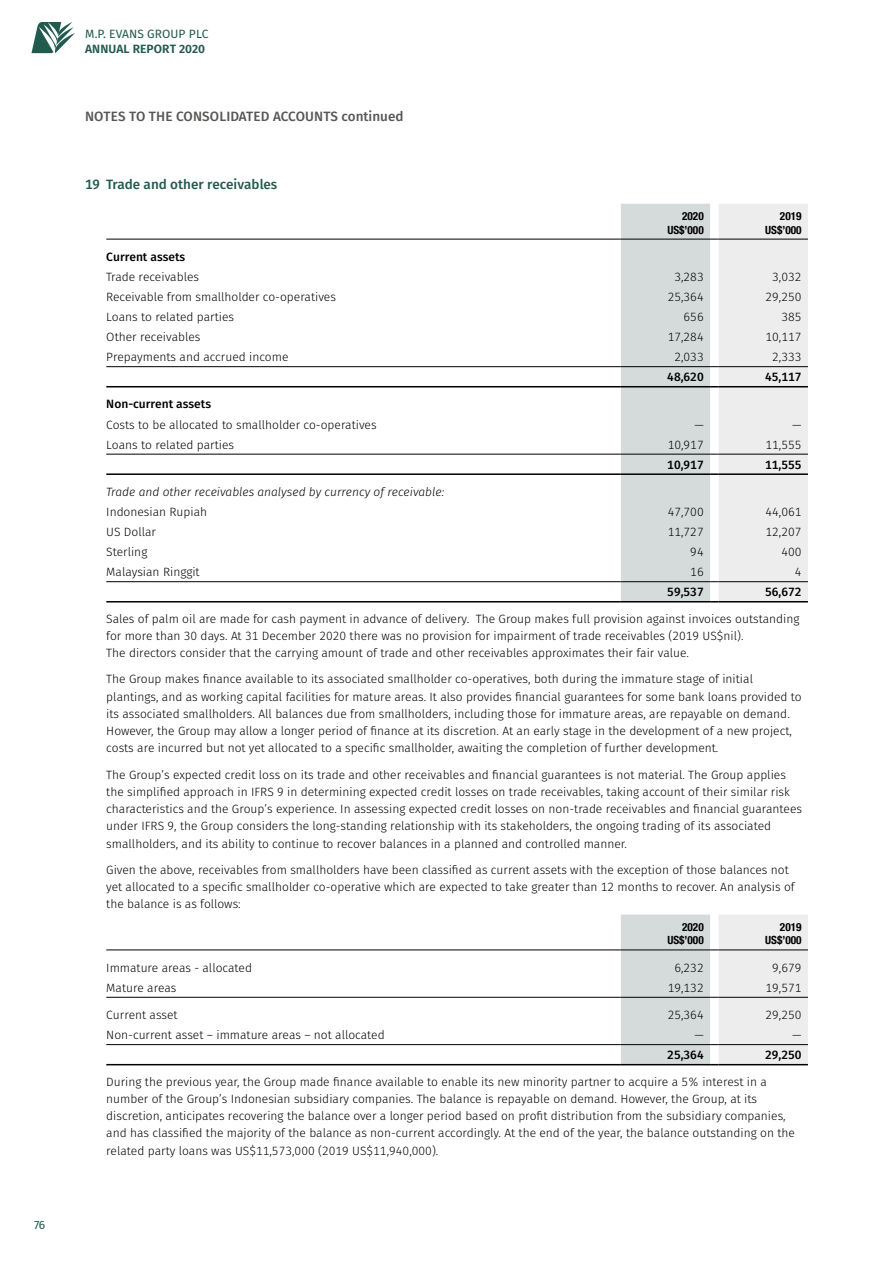
<style>
.page{position:relative;width:893px;height:1263px;background:#fff}
.page>*{position:absolute;margin:0;border:0;box-sizing:border-box;transform-origin:0 0}
.t1{font:500 13.5px "Fira Sans";color:#575756}
.t2{font:500 13.5px "Fira Sans";color:#215b4e}
.t3{font:300 12px/17.2px "Fira Sans";color:#000}
.t4{font:500 12px "Fira Sans";color:#000}
.t5{font:italic 300 12px "Fira Sans";color:#000}
.t6{font:12px "Fira Sans";letter-spacing:.01em;color:#215b4e}
.t7{font:600 12px "Fira Sans";letter-spacing:.01em;color:#215b4e}
.t8{font:700 condensed 11.25px/13.5px "Helvetica Neue";color:#000;text-align:right}
</style>
<div class="page">
<svg style="left:31px;top:22px;width:44px;height:31px"></svg>
<hr style="left:106px;top:239px;width:515px;height:1px;background:#000">
<hr style="left:106px;top:386px;width:515px;height:1px;background:#000">
<hr style="left:106px;top:473px;width:515px;height:2px;background:#000">
<hr style="left:106px;top:366px;width:515px;height:1px;background:#000">
<hr style="left:106px;top:454px;width:515px;height:1px;background:#000">
<hr style="left:106px;top:601px;width:515px;height:1px;background:#000">
<hr style="left:106px;top:581px;width:515px;height:1px;background:#000">
<svg style="left:621px;top:204px;width:187px;height:398px;background:#dde0e0"></svg>
<hr style="left:719px;top:581px;width:89px;height:1px;background:#000">
<hr style="left:106px;top:949px;width:515px;height:1px;background:#000">
<hr style="left:106px;top:1064px;width:515px;height:1px;background:#000">
<hr style="left:106px;top:1044px;width:515px;height:1px;background:#000">
<hr style="left:106px;top:997px;width:515px;height:1px;background:#000">
<svg style="left:621px;top:914px;width:187px;height:151px;background:#dcdfdf"></svg>
<hr style="left:719px;top:997px;width:89px;height:1px;background:#000">
<p class="t6" style="left:34px;top:1217px;width:13px">76</p>
<p class="t6" style="left:85px;top:25px;width:125px">M.P. EVANS GROUP PLC</p>
<p class="t7" style="left:85px;top:40px;width:122px">ANNUAL REPORT 2020</p>
<p class="t1" style="left:85px;top:107px;width:320px">NOTES TO THE CONSOLIDATED ACCOUNTS continued</p>
<p class="t2" style="left:85px;top:175px;width:194px">19 Trade and other receivables</p>
<p class="t8" style="left:667px;top:209px;width:38px">2020<br>US$’000</p>
<p class="t8" style="left:765px;top:209px;width:38px">2019<br>US$’000</p>
<p class="t4" style="left:106px;top:248px;width:80px">Current assets</p>
<p class="t3" style="left:106px;top:268px;width:94px">Trade receivables</p>
<p class="t3" style="left:674px;top:268px;width:31px">3,283</p>
<p class="t3" style="left:772px;top:268px;width:31px">3,032</p>
<p class="t3" style="left:106px;top:288px;width:231px">Receivable from smallholder co-operatives</p>
<p class="t3" style="left:668px;top:288px;width:38px">25,364</p>
<p class="t3" style="left:765px;top:288px;width:38px">29,250</p>
<p class="t3" style="left:106px;top:308px;width:129px">Loans to related parties</p>
<p class="t3" style="left:684px;top:308px;width:22px">656</p>
<p class="t3" style="left:781px;top:308px;width:22px">385</p>
<p class="t3" style="left:106px;top:328px;width:96px">Other receivables</p>
<p class="t3" style="left:668px;top:328px;width:38px">17,284</p>
<p class="t3" style="left:765px;top:328px;width:38px">10,117</p>
<p class="t3" style="left:106px;top:348px;width:184px">Prepayments and accrued income</p>
<p class="t3" style="left:674px;top:348px;width:31px">2,033</p>
<p class="t3" style="left:772px;top:348px;width:31px">2,333</p>
<p class="t4" style="left:667px;top:369px;width:38px">48,620</p>
<p class="t4" style="left:765px;top:369px;width:38px">45,117</p>
<p class="t4" style="left:106px;top:396px;width:106px">Non-current assets</p>
<p class="t3" style="left:106px;top:416px;width:272px">Costs to be allocated to smallholder co-operatives</p>
<p class="t3" style="left:694px;top:416px;width:11px">—</p>
<p class="t3" style="left:792px;top:416px;width:11px">—</p>
<p class="t3" style="left:106px;top:436px;width:129px">Loans to related parties</p>
<p class="t3" style="left:668px;top:436px;width:38px">10,917</p>
<p class="t3" style="left:765px;top:436px;width:38px">11,555</p>
<p class="t4" style="left:667px;top:456px;width:38px">10,917</p>
<p class="t4" style="left:765px;top:456px;width:38px">11,555</p>
<p class="t5" style="left:106px;top:483px;width:339px">Trade and other receivables analysed by currency of receivable:</p>
<p class="t3" style="left:106px;top:503px;width:102px">Indonesian Rupiah</p>
<p class="t3" style="left:668px;top:503px;width:38px">47,700</p>
<p class="t3" style="left:765px;top:503px;width:38px">44,061</p>
<p class="t3" style="left:106px;top:523px;width:51px">US Dollar</p>
<p class="t3" style="left:668px;top:523px;width:38px">11,727</p>
<p class="t3" style="left:765px;top:523px;width:38px">12,207</p>
<p class="t3" style="left:106px;top:543px;width:43px">Sterling</p>
<p class="t3" style="left:690px;top:543px;width:15px">94</p>
<p class="t3" style="left:781px;top:543px;width:22px">400</p>
<p class="t3" style="left:106px;top:563px;width:95px">Malaysian Ringgit</p>
<p class="t3" style="left:690px;top:563px;width:15px">16</p>
<p class="t3" style="left:795px;top:563px;width:8px">4</p>
<p class="t4" style="left:667px;top:584px;width:38px">59,537</p>
<p class="t4" style="left:765px;top:584px;width:38px">56,672</p>
<p class="t3" style="left:106px;top:610px;width:695px">Sales of palm oil are made for cash payment in advance of delivery. The Group makes full provision against invoices outstanding for more than 30 days. At 31 December 2020 there was no provision for impairment of trade receivables (2019 US$nil).<br>The directors consider that the carrying amount of trade and other receivables approximates their fair value.</p>
<p class="t3" style="left:106px;top:671px;width:697px">The Group makes finance available to its associated smallholder co-operatives, both during the immature stage of initial plantings, and as working capital facilities for mature areas. It also provides financial guarantees for some bank loans provided to its associated smallholders. All balances due from smallholders, including those for immature areas, are repayable on demand.<br>However, the Group may allow a longer period of finance at its discretion. At an early stage in the development of a new project, costs are incurred but not yet allocated to a specific smallholder, awaiting the completion of further development.</p>
<p class="t3" style="left:106px;top:766px;width:697px">The Group’s expected credit loss on its trade and other receivables and financial guarantees is not material. The Group applies the simplified approach in IFRS 9 in determining expected credit losses on trade receivables, taking account of their similar risk characteristics and the Group’s experience. In assessing expected credit losses on non-trade receivables and financial guarantees under IFRS 9, the Group considers the long-standing relationship with its stakeholders, the ongoing trading of its associated smallholders, and its ability to continue to recover balances in a planned and controlled manner.</p>
<p class="t3" style="left:106px;top:861px;width:690px">Given the above, receivables from smallholders have been classified as current assets with the exception of those balances not yet allocated to a specific smallholder co-operative which are expected to take greater than 12 months to recover. An analysis of the balance is as follows:</p>
<p class="t8" style="left:667px;top:919px;width:38px">2020<br>US$’000</p>
<p class="t8" style="left:765px;top:919px;width:38px">2019<br>US$’000</p>
<p class="t3" style="left:106px;top:959px;width:147px">Immature areas - allocated</p>
<p class="t3" style="left:674px;top:959px;width:31px">6,232</p>
<p class="t3" style="left:772px;top:959px;width:31px">9,679</p>
<p class="t3" style="left:106px;top:979px;width:72px">Mature areas</p>
<p class="t3" style="left:668px;top:979px;width:38px">19,132</p>
<p class="t3" style="left:765px;top:979px;width:38px">19,571</p>
<p class="t3" style="left:106px;top:1006px;width:73px">Current asset</p>
<p class="t3" style="left:668px;top:1006px;width:38px">25,364</p>
<p class="t3" style="left:765px;top:1006px;width:38px">29,250</p>
<p class="t3" style="left:106px;top:1026px;width:280px">Non-current asset – immature areas – not allocated</p>
<p class="t3" style="left:694px;top:1026px;width:11px">—</p>
<p class="t3" style="left:792px;top:1026px;width:11px">—</p>
<p class="t4" style="left:667px;top:1046px;width:38px">25,364</p>
<p class="t4" style="left:765px;top:1046px;width:38px">29,250</p>
<p class="t3" style="left:106px;top:1073px;width:690px">During the previous year, the Group made finance available to enable its new minority partner to acquire a 5% interest in a number of the Group’s Indonesian subsidiary companies. The balance is repayable on demand. However, the Group, at its discretion, anticipates recovering the balance over a longer period based on profit distribution from the subsidiary companies, and has classified the majority of the balance as non-current accordingly. At the end of the year, the balance outstanding on the related party loans was US$11,573,000 (2019 US$11,940,000).</p>
</div>
